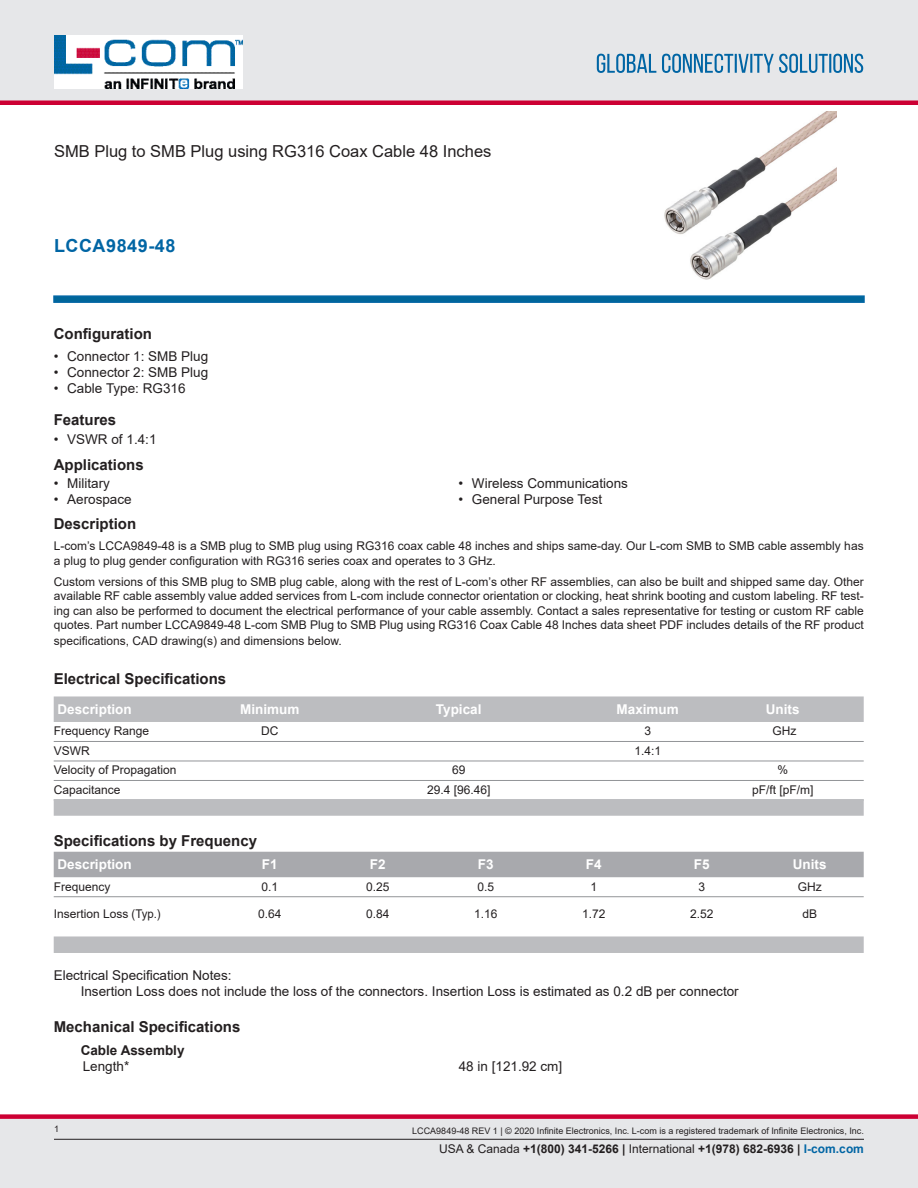
<style>
.page{position:relative;width:918px;height:1188px;background:#fff}
.page>*{position:absolute;margin:0;border:0;box-sizing:border-box;transform-origin:0 0}
.t1{font:700 18px "Arial";letter-spacing:.03em;color:#0065a4}
.t2{font:16.5px "Arial";color:#231f20}
.t3{font:700 15px "Arial";color:#231f20}
.t4{font:13.5px/16.2px "Arial";color:#231f20}
.t5{font:700 13.5px "Arial";color:#fff}
.t6{font:700 13.5px "Arial";color:#231f20}
.t7{font:12px/14.4px "Arial";color:#231f20}
.t8{font:700 12px "Arial";color:#231f20}
.t9{font:9px "Arial";color:#231f20}
.s1{font-weight:400}
.s2{color:#0065a4}
</style>
<div class="page">
<svg style="left:53px;top:295px;width:812px;height:8px;background:#0f6ea3"></svg>
<img style="left:664px;top:111px;width:172px;height:169px">
<div style="left:54px;top:696px;width:810px;height:26px;background:#bcbdc0"></div>
<hr style="left:54px;top:741px;width:810px;height:1px;background:#939598">
<hr style="left:54px;top:761px;width:810px;height:1px;background:#939598">
<hr style="left:54px;top:780px;width:810px;height:1px;background:#939598">
<div style="left:54px;top:799px;width:810px;height:17px;background:#bcbdc0"></div>
<div style="left:54px;top:852px;width:810px;height:25px;background:#a8a9ad"></div>
<hr style="left:54px;top:896px;width:810px;height:1px;background:#939598">
<div style="left:54px;top:936px;width:810px;height:17px;background:#bcbdc0"></div>
<div style="left:0;top:1119px;width:918px;height:69px;background:#e6e7e9"></div>
<div style="left:0;top:1114px;width:918px;height:5px;background:#c03"></div>
<div style="left:0;top:0;width:918px;height:102px;background:#e6e7e9"></div>
<div style="left:0;top:100px;width:918px;height:5px;background:#c03"></div>
<hr style="left:54px;top:1139px;width:810px;height:1px;background:#231f20">
<svg style="left:597px;top:54px;width:266px;height:19px"></svg>
<h2 class="t2" style="left:54px;top:140px;width:439px">SMB Plug to SMB Plug using RG316 Coax Cable 48 Inches</h2>
<h1 class="t1" style="left:54px;top:233px;width:123px">LCCA9849-48</h1>
<p class="t3" style="left:54px;top:323px;width:100px">Configuration</p>
<p class="t4" style="left:54px;top:348px;width:156px">• Connector 1: SMB Plug</p>
<p class="t4" style="left:54px;top:364px;width:156px">• Connector 2: SMB Plug</p>
<p class="t4" style="left:54px;top:380px;width:133px">• Cable Type: RG316</p>
<p class="t3" style="left:54px;top:410px;width:64px">Features</p>
<p class="t4" style="left:54px;top:431px;width:104px">• VSWR of 1.4:1</p>
<p class="t3" style="left:54px;top:454px;width:92px">Applications</p>
<p class="t4" style="left:54px;top:475px;width:58px">• Military</p>
<p class="t4" style="left:54px;top:491px;width:80px">• Aerospace</p>
<p class="t4" style="left:458px;top:475px;width:171px">• Wireless Communications</p>
<p class="t4" style="left:458px;top:491px;width:145px">• General Purpose Test</p>
<p class="t3" style="left:54px;top:513px;width:84px">Description</p>
<p class="t7" style="left:54px;top:539px;width:811px">L-com’s LCCA9849-48 is a SMB plug to SMB plug using RG316 coax cable 48 inches and ships same-day. Our L-com SMB to SMB cable assembly has a plug to plug gender configuration with RG316 series coax and operates to 3 GHz.</p>
<p class="t7" style="left:54px;top:574px;width:811px;text-align:justify">Custom versions of this SMB plug to SMB plug cable, along with the rest of L-com’s other RF assemblies, can also be built and shipped same day. Other available RF cable assembly value added services from L-com include connector orientation or clocking, heat shrink booting and custom labeling. RF test&shy;ing can also be performed to document the electrical performance of your cable assembly. Contact a sales representative for testing or custom RF cable quotes. Part number LCCA9849-48 L-com SMB Plug to SMB Plug using RG316 Coax Cable 48 Inches data sheet PDF includes details of the RF product</p>
<p class="t7" style="left:54px;top:634px;width:290px">specifications, CAD drawing(s) and dimensions below.</p>
<p class="t3" style="left:54px;top:668px;width:174px">Electrical Specifications</p>
<p class="t5" style="left:57px;top:699px;width:76px">Description</p>
<p class="t5" style="left:240px;top:699px;width:61px">Minimum</p>
<p class="t5" style="left:436px;top:699px;width:47px">Typical</p>
<p class="t5" style="left:617px;top:699px;width:64px">Maximum</p>
<p class="t5" style="left:766px;top:699px;width:35px">Units</p>
<p class="t7" style="left:54px;top:724px;width:97px">Frequency Range</p>
<p class="t7" style="left:261px;top:724px;width:19px">DC</p>
<p class="t7" style="left:644px;top:724px;width:8px">3</p>
<p class="t7" style="left:772px;top:724px;width:25px">GHz</p>
<p class="t7" style="left:54px;top:743px;width:37px">VSWR</p>
<p class="t7" style="left:634px;top:743px;width:28px">1.4:1</p>
<p class="t7" style="left:54px;top:763px;width:124px">Velocity of Propagation</p>
<p class="t7" style="left:452px;top:763px;width:15px">69</p>
<p class="t7" style="left:777px;top:763px;width:12px">%</p>
<p class="t7" style="left:54px;top:782px;width:68px">Capacitance</p>
<p class="t7" style="left:427px;top:782px;width:65px">29.4 [96.46]</p>
<p class="t7" style="left:752px;top:782px;width:63px">pF/ft [pF/m]</p>
<p class="t3" style="left:54px;top:830px;width:205px">Specifications by Frequency</p>
<p class="t5" style="left:57px;top:855px;width:76px">Description</p>
<p class="t5" style="left:262px;top:855px;width:17px">F1</p>
<p class="t5" style="left:370px;top:855px;width:17px">F2</p>
<p class="t5" style="left:478px;top:855px;width:17px">F3</p>
<p class="t5" style="left:586px;top:855px;width:17px">F4</p>
<p class="t5" style="left:694px;top:855px;width:17px">F5</p>
<p class="t5" style="left:793px;top:855px;width:35px">Units</p>
<p class="t7" style="left:54px;top:879px;width:58px">Frequency</p>
<p class="t7" style="left:261px;top:879px;width:18px">0.1</p>
<p class="t7" style="left:366px;top:879px;width:25px">0.25</p>
<p class="t7" style="left:477px;top:879px;width:18px">0.5</p>
<p class="t7" style="left:590px;top:879px;width:8px">1</p>
<p class="t7" style="left:698px;top:879px;width:8px">3</p>
<p class="t7" style="left:798px;top:879px;width:25px">GHz</p>
<p class="t7" style="left:54px;top:906px;width:109px">Insertion Loss (Typ.)</p>
<p class="t7" style="left:258px;top:906px;width:25px">0.64</p>
<p class="t7" style="left:366px;top:906px;width:25px">0.84</p>
<p class="t7" style="left:474px;top:906px;width:25px">1.16</p>
<p class="t7" style="left:582px;top:906px;width:25px">1.72</p>
<p class="t7" style="left:690px;top:906px;width:25px">2.52</p>
<p class="t7" style="left:802px;top:906px;width:16px">dB</p>
<p class="t4" style="left:81px;top:967px;width:660px;text-indent:-27px">Electrical Specification Notes:<br>Insertion Loss does not include the loss of the connectors. Insertion Loss is estimated as 0.2 dB per connector</p>
<p class="t3" style="left:54px;top:1016px;width:188px">Mechanical Specifications</p>
<p class="t6" style="left:81px;top:1041px;width:105px">Cable Assembly</p>
<p class="t4" style="left:83px;top:1058px;width:48px">Length*</p>
<p class="t4" style="left:459px;top:1058px;width:105px">48 in [121.92 cm]</p>
<p class="t9" style="left:54px;top:1123px;width:7px">1</p>
<p class="t9" style="left:412px;top:1125px;width:453px">LCCA9849-48 REV 1 | © 2020 Infinite Electronics, Inc. L-com is a registered trademark of Infinite Electronics, Inc.</p>
<p class="t8" style="left:439px;top:1140px;width:426px"><span class="s1">USA &amp; Canada</span> +1(800) 341-5266 | <span class="s1">International</span> +1(978) 682-6936 | <span class="s2">l-com.com</span></p>
</div>
